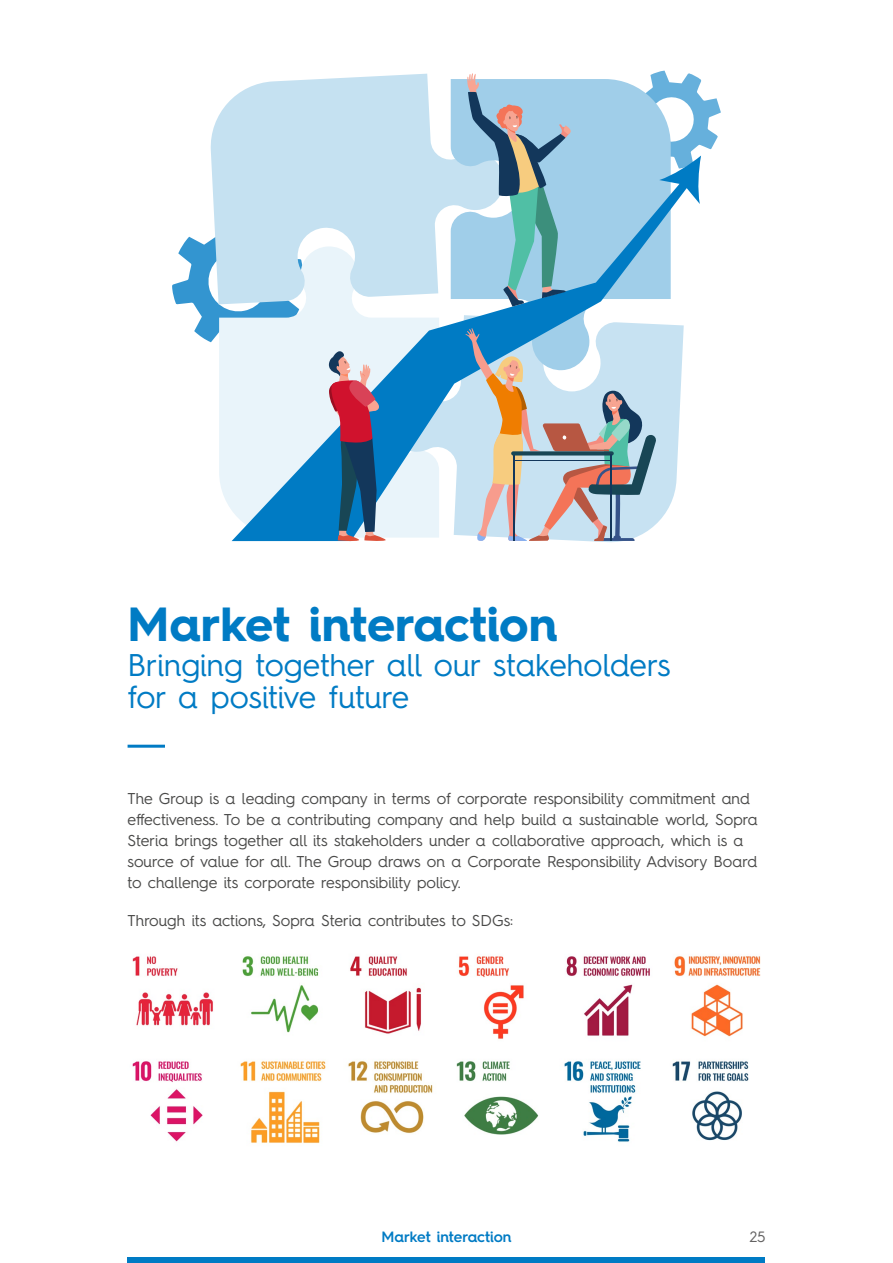
<style>
.page{position:relative;width:893px;height:1263px;background:#fff}
.page>*{position:absolute;margin:0;border:0;box-sizing:border-box;transform-origin:0 0}
.t1{font:700 48px "Hurme Geometric Sans 4";color:#007bc4}
.t2{font:31.5px/31.5px "Hurme Geometric Sans 4";color:#007bc4}
.t3{font:15.75px/21px "Hurme Geometric Sans 4";color:#4a4a49}
.t4{font:600 15px "Hurme Geometric Sans 4";color:#007bc4}
.t5{font:15px "Hurme Geometric Sans 4";color:#646363}
</style>
<div class="page">
<div style="left:128px;top:1258px;width:637px;height:5px;background:#007bc4"></div>
<hr style="left:128px;top:745px;width:37px;height:3px;background:#007bc4">
<img style="left:132px;top:956px;width:81px;height:70px">
<img style="left:242px;top:956px;width:77px;height:77px">
<img style="left:350px;top:956px;width:71px;height:78px">
<img style="left:348px;top:1061px;width:85px;height:73px">
<img style="left:458px;top:956px;width:66px;height:83px">
<img style="left:456px;top:1061px;width:83px;height:74px">
<img style="left:566px;top:956px;width:84px;height:80px">
<img style="left:564px;top:1061px;width:77px;height:81px">
<img style="left:674px;top:956px;width:87px;height:81px">
<img style="left:672px;top:1061px;width:77px;height:80px">
<img style="left:132px;top:1061px;width:71px;height:81px">
<img style="left:240px;top:1061px;width:86px;height:83px">
<svg style="left:650px;top:71px;width:71px;height:85px"></svg>
<svg style="left:172px;top:236px;width:47px;height:107px"></svg>
<svg style="left:219px;top:304px;width:13px;height:206px;background:#e2f0f8"></svg>
<svg style="left:209px;top:74px;width:242px;height:230px;fill:#c5e1f1"></svg>
<svg style="left:451px;top:79px;width:220px;height:77px;background:#a2cfe9"></svg>
<svg style="left:232px;top:156px;width:469px;height:385px"></svg>
<svg style="left:465px;top:328px;width:192px;height:213px;background:#b5bec4"></svg>
<svg style="left:467px;top:73px;width:104px;height:234px;background:#8fb8c7"></svg>
<svg style="left:328px;top:349px;width:59px;height:193px;background:#6d7597"></svg>
<h1 class="t1" style="left:128px;top:590px;width:432px">Market interaction</h1>
<h2 class="t2" style="left:128px;top:649px;width:545px">Bringing together all our stakeholders for a positive future</h2>
<p class="t3" style="left:128px;top:787px;width:632px">The Group is a leading company in terms of corporate responsibility commitment and effectiveness. To be a contributing company and help build a sustainable world, Sopra Steria brings together all its stakeholders under a collaborative approach, which is a source of value for all. The Group draws on a Corporate Responsibility Advisory Board to challenge its corporate responsibility policy.</p>
<p class="t3" style="left:128px;top:909px;width:387px">Through its actions, Sopra Steria contributes to SDGs:</p>
<p class="t4" style="left:381px;top:1226px;width:132px">Market interaction</p>
<p class="t5" style="left:750px;top:1226px;width:17px">25</p>
</div>
